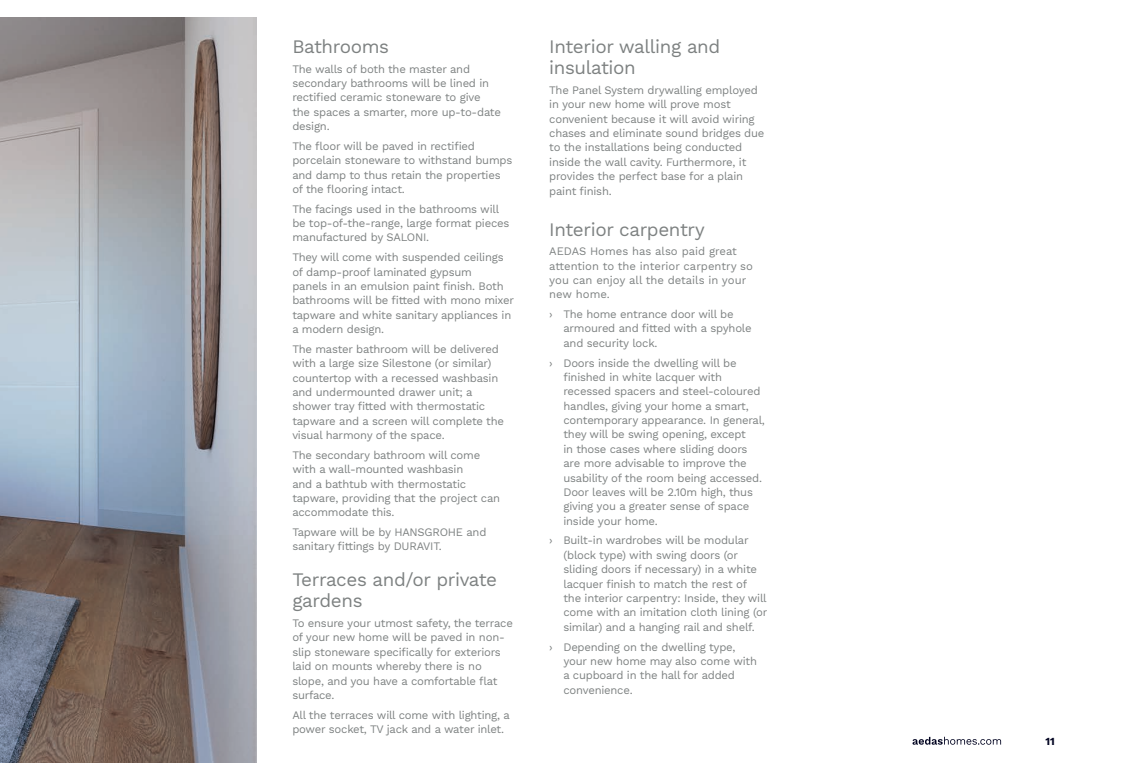
<style>
.page{position:relative;width:1134px;height:780px;background:#fff}
.page>*{position:absolute;margin:0;border:0;box-sizing:border-box;transform-origin:0 0}
.t1{font:18.75px/21.2px "Work Sans";letter-spacing:-.02em;color:#7d8181}
.t2{font:11.25px/14.4px "Work Sans";letter-spacing:-.02em;color:#7d8181}
.t3{font:11.25px/14.4px "Work Sans";color:#7d8181}
.t4{font:700 10.62px "Work Sans";color:#000320}
</style>
<div class="page">
<svg style="left:912px;top:736px;width:89px;height:8px"></svg>
<img style="left:0;top:18px;width:257px;height:744px">
<h1 class="t1" style="left:292px;top:37px;width:98px">Bathrooms</h1>
<p class="t2" style="left:292px;top:62px;width:210px">The walls of both the master and secondary bathrooms will be lined in rectified ceramic stoneware to give the spaces a smarter, more up-to-date design.</p>
<p class="t2" style="left:292px;top:139px;width:221px">The floor will be paved in rectified porcelain stoneware to withstand bumps and damp to thus retain the properties of the flooring intact.</p>
<p class="t2" style="left:292px;top:202px;width:218px">The facings used in the bathrooms will be top-of-the-range, large format pieces manufactured by SALONI.</p>
<p class="t2" style="left:292px;top:250px;width:223px">They will come with suspended ceilings of damp-proof laminated gypsum<br>panels in an emulsion paint finish. Both bathrooms will be fitted with mono mixer tapware and white sanitary appliances in a modern design.</p>
<p class="t2" style="left:292px;top:342px;width:213px">The master bathroom will be delivered with a large size Silestone (or similar) countertop with a recessed washbasin and undermounted drawer unit; a shower tray fitted with thermostatic tapware and a screen will complete the visual harmony of the space.</p>
<p class="t2" style="left:292px;top:448px;width:209px">The secondary bathroom will come with a wall-mounted washbasin<br>and a bathtub with thermostatic tapware, providing that the project can accommodate this.</p>
<p class="t2" style="left:292px;top:525px;width:196px">Tapware will be by HANSGROHE and sanitary fittings by DURAVIT.</p>
<h1 class="t1" style="left:292px;top:570px;width:206px">Terraces and/or private gardens</h1>
<p class="t2" style="left:292px;top:616px;width:222px">To ensure your utmost safety, the terrace of your new home will be paved in non&shy;slip stoneware specifically for exteriors laid on mounts whereby there is no slope, and you have a comfortable flat surface.</p>
<p class="t2" style="left:292px;top:708px;width:219px">All the terraces will come with lighting, a power socket, TV jack and a water inlet.</p>
<h1 class="t1" style="left:549px;top:37px;width:173px">Interior walling and insulation</h1>
<p class="t2" style="left:549px;top:83px;width:217px">The Panel System drywalling employed in your new home will prove most convenient because it will avoid wiring chases and eliminate sound bridges due to the installations being conducted inside the wall cavity. Furthermore, it provides the perfect base for a plain paint finish.</p>
<h1 class="t1" style="left:549px;top:219px;width:157px">Interior carpentry</h1>
<p class="t3" style="left:549px;top:245px;width:205px">AEDAS Homes has also paid great attention to the interior carpentry so you can enjoy all the details in your new home.</p>
<p class="t2" style="left:563px;top:307px;width:190px;text-indent:-14px">› The home entrance door will be armoured and fitted with a spyhole and security lock.</p>
<p class="t2" style="left:563px;top:356px;width:203px;text-indent:-14px">› Doors inside the dwelling will be finished in white lacquer with recessed spacers and steel-coloured handles, giving your home a smart, contemporary appearance. In general, they will be swing opening, except<br>in those cases where sliding doors are more advisable to improve the usability of the room being accessed.<br>Door leaves will be 2.10m high, thus giving you a greater sense of space inside your home.</p>
<p class="t2" style="left:563px;top:534px;width:205px;text-indent:-14px">› Built-in wardrobes will be modular (block type) with swing doors (or sliding doors if necessary) in a white lacquer finish to match the rest of the interior carpentry: Inside, they will come with an imitation cloth lining (or similar) and a hanging rail and shelf.</p>
<p class="t2" style="left:563px;top:640px;width:195px;text-indent:-14px">› Depending on the dwelling type, your new home may also come with a cupboard in the hall for added convenience.</p>
<p class="t4" style="left:1045px;top:734px;width:11px">11</p>
</div>
